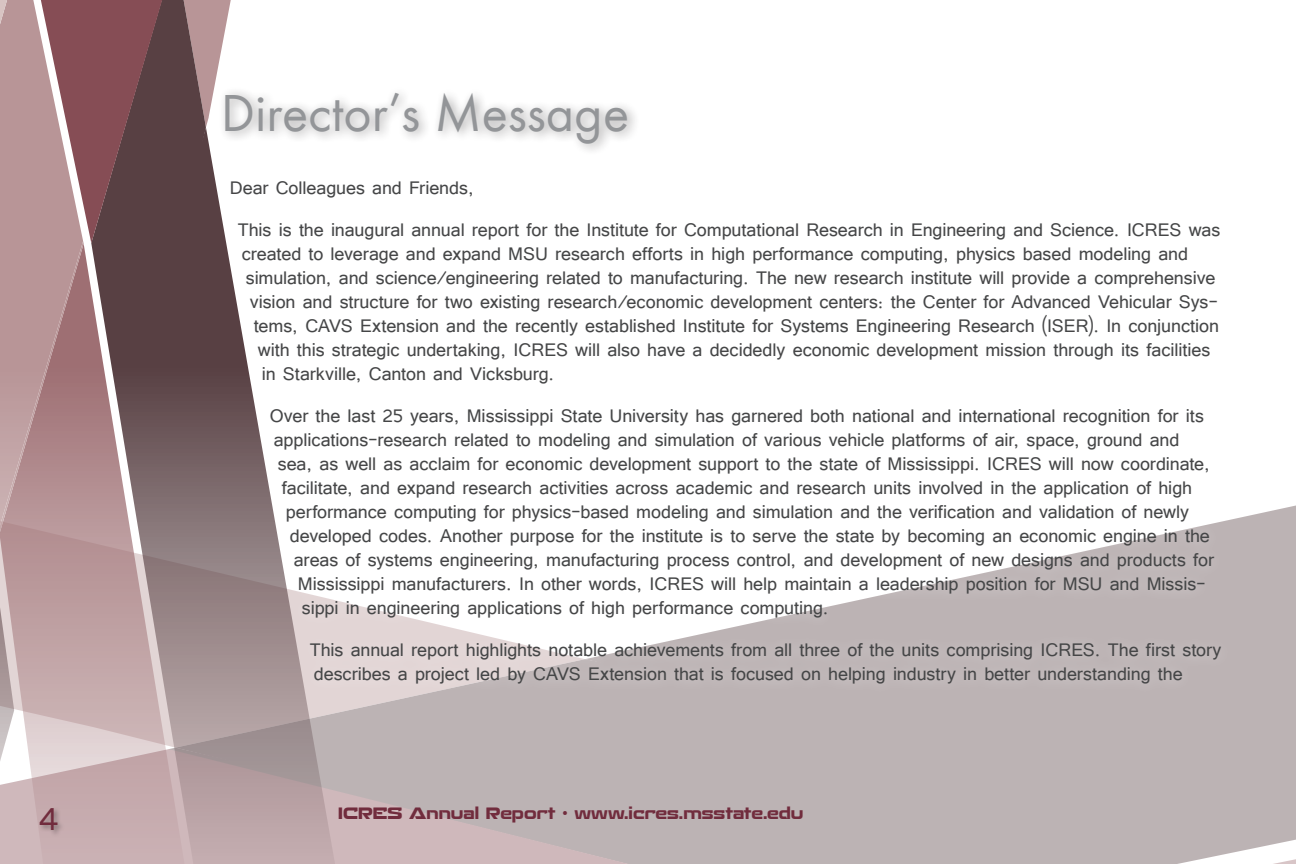
<style>
.page{position:relative;width:1296px;height:864px;background:#fff}
.page>*{position:absolute;margin:0;border:0;box-sizing:border-box;transform-origin:0 0}
.t1{font:48px "Futura ND Book";color:#939598}
.t2{font:40px "Tunga";color:#712c3d}
.t3{font:23px/42px "Tunga";letter-spacing:-.005em;color:#454647}
.t4{font:700 16px "Recharge Rg";color:#712c3d}
</style>
<div class="page">
<div style="left:628px;top:505px;width:668px;height:359px;background:#bcb3b4"></div>
<div style="left:341px;top:696px;width:287px;height:53px;background:#bcb3b4"></div>
<div style="left:1131px;top:592px;width:165px;height:272px;background:#bcb3b4"></div>
<svg style="left:341px;top:749px;width:403px;height:115px;background:#c0b4b5"></svg>
<div style="left:218px;top:86px;width:422px;height:70px;background:#231f20;opacity:.4"></div>
<svg style="left:190px;top:86px;width:151px;height:778px"></svg>
<svg style="left:0;top:534px;width:190px;height:330px;background:#c2a9ab"></svg>
<svg style="left:0;top:0;width:238px;height:534px;background:#907174"></svg>
<svg style="left:0;top:541px;width:14px;height:323px;background:#cfbebf"></svg>
<div style="left:38px;top:807px;width:28px;height:31px;background:#231f20;opacity:.35"></div>
<div style="left:219px;top:169px;width:1014px;height:527px;background:#fff;opacity:.4"></div>
<h1 class="t1" style="left:221px;top:82px;width:410px">Director’s Message</h1>
<p class="t3" style="left:238px;top:166px;width:984px;text-indent:-8px">Dear Colleagues and Friends,<br>This is the inaugural annual report for the Institute for Computational Research in Engineering and Science. ICRES was</p>
<p class="t3" style="left:242px;top:232px;width:948px">created to leverage and expand MSU research efforts in high performance computing, physics based modeling and</p>
<p class="t3" style="left:246px;top:255px;width:971px">simulation, and science/engineering related to manufacturing. The new research institute will provide a comprehensive</p>
<p class="t3" style="left:250px;top:279px;width:970px">vision and structure for two existing research/economic development centers: the Center for Advanced Vehicular Sys-</p>
<p class="t3" style="left:254px;top:303px;width:967px">tems, CAVS Extension and the recently established Institute for Systems Engineering Research (ISER). In conjunction</p>
<p class="t3" style="left:258px;top:327px;width:954px">with this strategic undertaking, ICRES will also have a decidedly economic development mission through its facilities</p>
<p class="t3" style="left:262px;top:351px;width:294px">in Starkville, Canton and Vicksburg.</p>
<p class="t3" style="left:270px;top:393px;width:936px">Over the last 25 years, Mississippi State University has garnered both national and international recognition for its</p>
<p class="t3" style="left:274px;top:417px;width:907px">applications-research related to modeling and simulation of various vehicle platforms of air, space, ground and</p>
<p class="t3" style="left:278px;top:441px;width:934px">sea, as well as acclaim for economic development support to the state of Mississippi. ICRES will now coordinate,</p>
<p class="t3" style="left:282px;top:465px;width:912px">facilitate, and expand research activities across academic and research units involved in the application of high</p>
<p class="t3" style="left:286px;top:489px;width:905px">performance computing for physics-based modeling and simulation and the verification and validation of newly</p>
<p class="t3" style="left:290px;top:513px;width:922px">developed codes. Another purpose for the institute is to serve the state by becoming an economic engine in the</p>
<p class="t3" style="left:294px;top:537px;width:922px">areas of systems engineering, manufacturing process control, and development of new designs and products for</p>
<p class="t3" style="left:298px;top:561px;width:910px">Mississippi manufacturers. In other words, ICRES will help maintain a leadership position for MSU and Missis-</p>
<p class="t3" style="left:302px;top:585px;width:528px">sippi in engineering applications of high performance computing.</p>
<p class="t3" style="left:310px;top:636px;width:913px;line-height:24px">This annual report highlights notable achievements from all three of the units comprising ICRES. The first story describes a project led by CAVS Extension that is focused on helping industry in better understanding the</p>
<h2 class="t2" style="left:38px;top:793px;width:23px">4</h2>
<p class="t4" style="left:338px;top:804px;width:467px">ICRES Annual Report • www.icres.msstate.edu</p>
</div>
